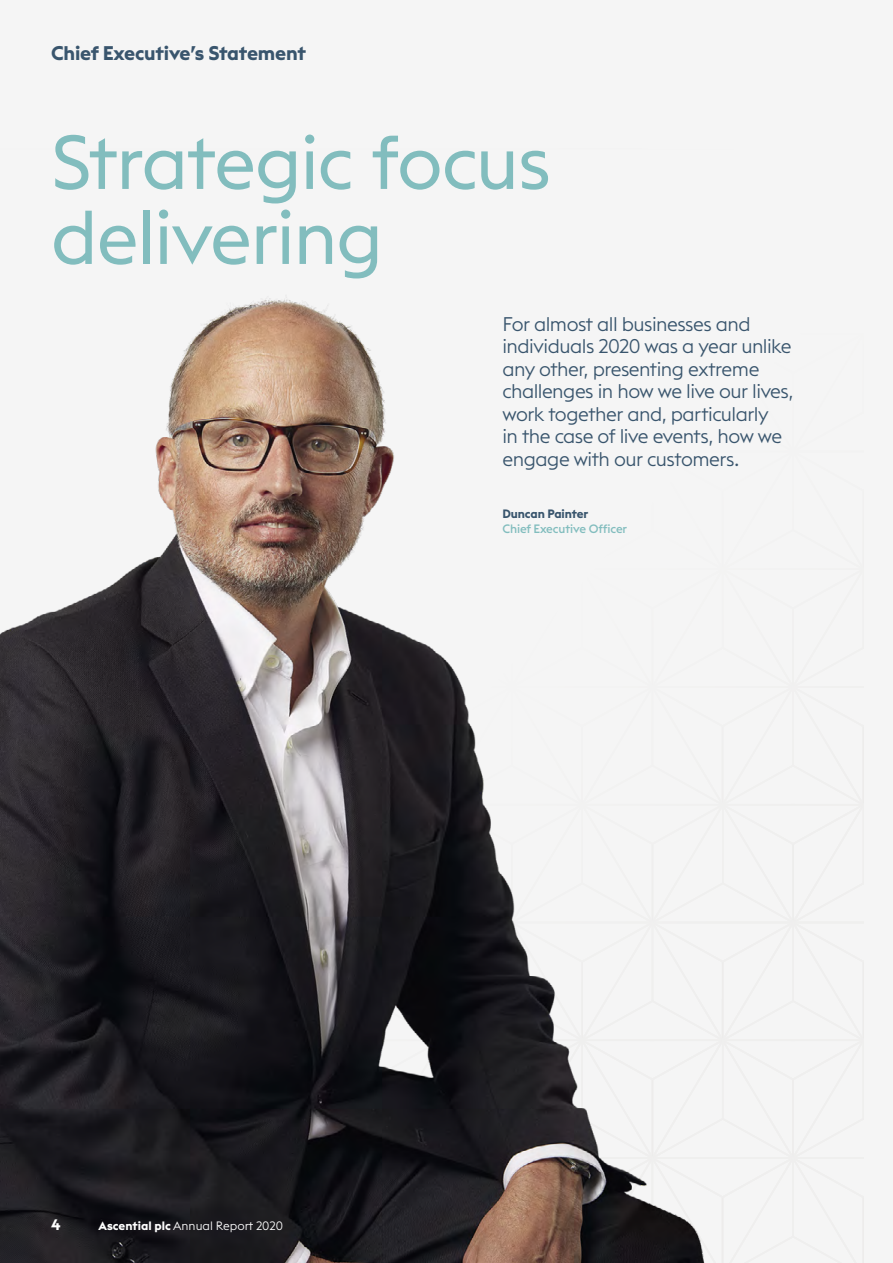
<style>
.page{position:relative;width:893px;height:1263px;background:#f5f5f5}
.page>*{position:absolute;margin:0;border:0;box-sizing:border-box;transform-origin:0 0}
.t1{font:75px/75px "Euclid Triangle";letter-spacing:-.02em;color:#82bdbe}
.t2{font:300 19.5px/22.5px "Euclid Triangle";letter-spacing:-.025em;color:#39556d}
.t3{font:700 19.5px "Euclid Triangle";letter-spacing:-.01em;color:#39556d}
.t4{font:700 15px "Euclid Triangle";color:#fff}
.t5{font:300 12px "Euclid Triangle";color:#fff}
.t6{font:500 12px "Euclid Triangle";letter-spacing:-.01em;color:#82bdbe}
.t7{font:700 12px "Euclid Triangle";letter-spacing:-.01em;color:#39556d}
.s1{font-weight:700}
</style>
<div class="page">
<img style="left:0;top:297px;width:705px;height:966px">
<p class="t3" style="left:51px;top:41px;width:257px">Chief Executive’s Statement</p>
<h1 class="t1" style="left:51px;top:124px;width:501px">Strategic focus delivering</h1>
<p class="t2" style="left:502px;top:312px;width:292px">For almost all businesses and individuals 2020 was a year unlike any other, presenting extreme challenges in how we live our lives, work together and, particularly<br>in the case of live events, how we engage with our customers.</p>
<p class="t7" style="left:502px;top:506px;width:87px">Duncan Painter</p>
<p class="t6" style="left:502px;top:521px;width:126px">Chief Executive Officer</p>
<p class="t4" style="left:51px;top:1215px;width:10px">4</p>
<p class="t5" style="left:99px;top:1218px;width:186px"><span class="s1">Ascential plc</span> Annual Report 2020</p>
</div>
